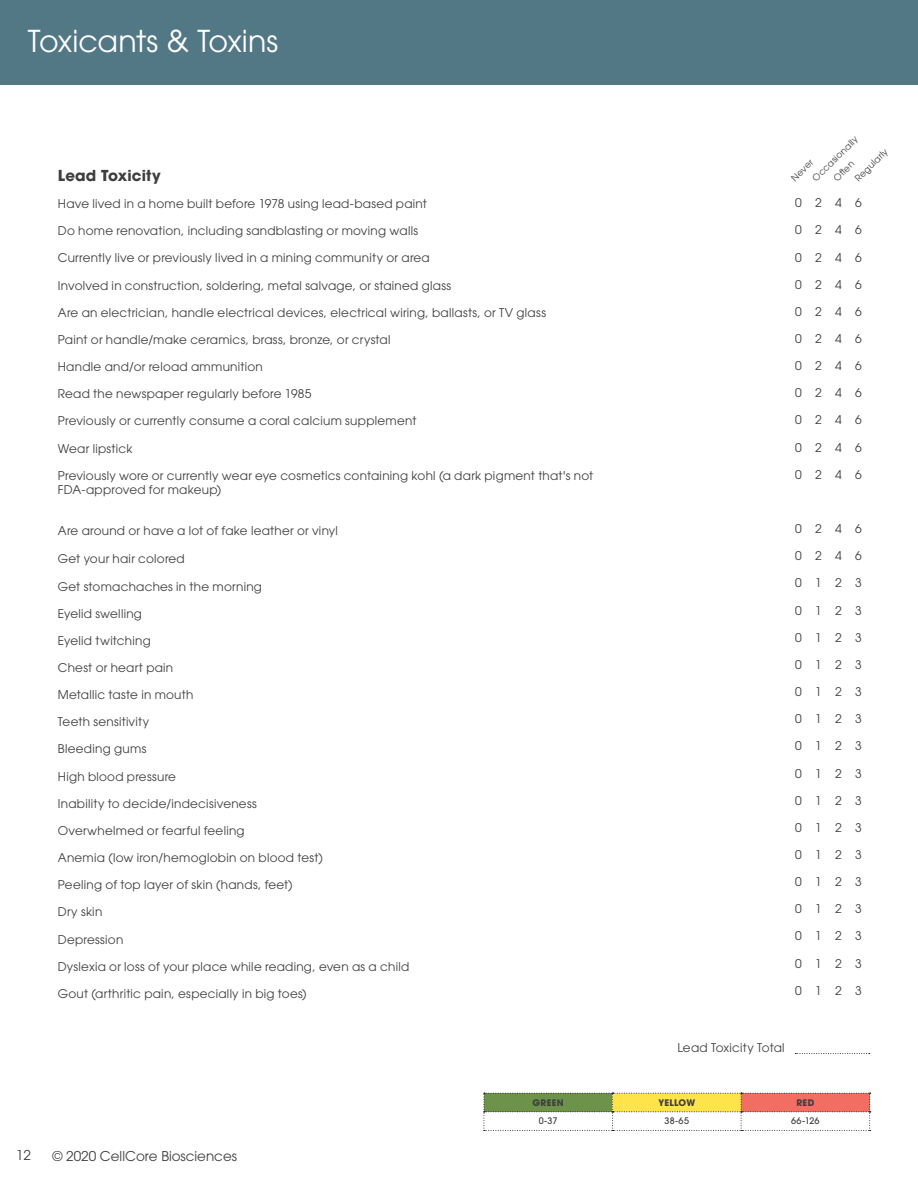
<style>
.page{position:relative;width:918px;height:1188px;background:#fff}
.page>*{position:absolute;margin:0;border:0;box-sizing:border-box;transform-origin:0 0}
.t1{font:30px "ITC Avant Garde Pro";color:#fff}
.t2{font:700 15px "ITC Avant Garde Pro";letter-spacing:.01em;color:#3e3e3f}
.t3{font:13.5px "ITC Avant Garde Pro";color:#3e3e3f}
.t4{font:12px/14.4px "ITC Avant Garde Pro";letter-spacing:.02em;color:#3e3e3f}
.t5{font:9px "ITC Avant Garde Pro";color:#3e3e3f}
.t6{font:500 9px "ITC Avant Garde Pro";letter-spacing:.015em;color:#3e3e3f}
.t7{font:700 9px "ITC Avant Garde Pro";letter-spacing:.035em;color:#3e3e3f}
</style>
<div class="page">
<div style="left:0;top:0;width:918px;height:84px;background:#537885"></div>
<svg style="left:795px;top:1053px;width:75px;height:1px"></svg>
<svg style="left:484px;top:1093px;width:387px;height:38px"></svg>
<h1 class="t1" style="left:28px;top:23px;width:252px">Toxicants &amp; Toxins</h1>
<p class="t2" style="left:58px;top:165px;width:104px">Lead Toxicity</p>
<p class="t4" style="left:58px;top:196px;width:371px">Have lived in a home built before 1978 using lead-based paint</p>
<p class="t4" style="left:58px;top:224px;width:362px">Do home renovation, including sandblasting or moving walls</p>
<p class="t4" style="left:58px;top:251px;width:373px">Currently live or previously lived in a mining community or area</p>
<p class="t4" style="left:58px;top:278px;width:395px">Involved in construction, soldering, metal salvage, or stained glass</p>
<p class="t4" style="left:58px;top:305px;width:490px">Are an electrician, handle electrical devices, electrical wiring, ballasts, or TV glass</p>
<p class="t4" style="left:58px;top:332px;width:334px">Paint or handle/make ceramics, brass, bronze, or crystal</p>
<p class="t4" style="left:58px;top:359px;width:207px">Handle and/or reload ammunition</p>
<p class="t4" style="left:58px;top:386px;width:255px">Read the newspaper regularly before 1985</p>
<p class="t4" style="left:58px;top:414px;width:360px">Previously or currently consume a coral calcium supplement</p>
<p class="t4" style="left:58px;top:441px;width:76px">Wear lipstick</p>
<p class="t4" style="left:58px;top:468px;width:537px">Previously wore or currently wear eye cosmetics containing kohl (a dark pigment that's not<br>FDA-approved for makeup)</p>
<p class="t4" style="left:58px;top:524px;width:282px">Are around or have a lot of fake leather or vinyl</p>
<p class="t4" style="left:58px;top:552px;width:128px">Get your hair colored</p>
<p class="t4" style="left:58px;top:579px;width:206px">Get stomachaches in the morning</p>
<p class="t4" style="left:58px;top:606px;width:86px">Eyelid swelling</p>
<p class="t4" style="left:58px;top:633px;width:95px">Eyelid twitching</p>
<p class="t4" style="left:58px;top:660px;width:117px">Chest or heart pain</p>
<p class="t4" style="left:58px;top:687px;width:137px">Metallic taste in mouth</p>
<p class="t4" style="left:58px;top:715px;width:93px">Teeth sensitivity</p>
<p class="t4" style="left:58px;top:742px;width:90px">Bleeding gums</p>
<p class="t4" style="left:58px;top:769px;width:120px">High blood pressure</p>
<p class="t4" style="left:58px;top:796px;width:200px">Inability to decide/indecisiveness</p>
<p class="t4" style="left:58px;top:823px;width:188px">Overwhelmed or fearful feeling</p>
<p class="t4" style="left:58px;top:850px;width:266px">Anemia (low iron/hemoglobin on blood test)</p>
<p class="t4" style="left:58px;top:877px;width:236px">Peeling of top layer of skin (hands, feet)</p>
<p class="t4" style="left:58px;top:905px;width:46px">Dry skin</p>
<p class="t4" style="left:58px;top:932px;width:67px">Depression</p>
<p class="t4" style="left:58px;top:959px;width:353px">Dyslexia or loss of your place while reading, even as a child</p>
<p class="t4" style="left:58px;top:986px;width:250px">Gout (arthritic pain, especially in big toes)</p>
<p class="t5" style="left:810px;top:176px;width:61px;rotate:-45deg">Occasionally</p>
<p class="t5" style="left:852px;top:176px;width:44px;rotate:-45deg">Regularly</p>
<p class="t5" style="left:789px;top:176px;width:28px;rotate:-45deg">Never</p>
<p class="t5" style="left:831px;top:176px;width:26px;rotate:-45deg">Oft en</p>
<p class="t4" style="left:795px;top:195px;width:68px">0 2 4 6</p>
<p class="t4" style="left:795px;top:223px;width:68px">0 2 4 6</p>
<p class="t4" style="left:795px;top:250px;width:68px">0 2 4 6</p>
<p class="t4" style="left:795px;top:277px;width:68px">0 2 4 6</p>
<p class="t4" style="left:795px;top:304px;width:68px">0 2 4 6</p>
<p class="t4" style="left:795px;top:331px;width:68px">0 2 4 6</p>
<p class="t4" style="left:795px;top:358px;width:68px">0 2 4 6</p>
<p class="t4" style="left:795px;top:386px;width:68px">0 2 4 6</p>
<p class="t4" style="left:795px;top:413px;width:68px">0 2 4 6</p>
<p class="t4" style="left:795px;top:440px;width:68px">0 2 4 6</p>
<p class="t4" style="left:795px;top:467px;width:68px">0 2 4 6</p>
<p class="t4" style="left:795px;top:521px;width:68px">0 2 4 6</p>
<p class="t4" style="left:795px;top:549px;width:68px">0 2 4 6</p>
<p class="t4" style="left:795px;top:576px;width:68px">0 1 2 3</p>
<p class="t4" style="left:795px;top:603px;width:68px">0 1 2 3</p>
<p class="t4" style="left:795px;top:630px;width:68px">0 1 2 3</p>
<p class="t4" style="left:795px;top:657px;width:68px">0 1 2 3</p>
<p class="t4" style="left:795px;top:684px;width:68px">0 1 2 3</p>
<p class="t4" style="left:795px;top:711px;width:68px">0 1 2 3</p>
<p class="t4" style="left:795px;top:739px;width:68px">0 1 2 3</p>
<p class="t4" style="left:795px;top:766px;width:68px">0 1 2 3</p>
<p class="t4" style="left:795px;top:793px;width:68px">0 1 2 3</p>
<p class="t4" style="left:795px;top:820px;width:68px">0 1 2 3</p>
<p class="t4" style="left:795px;top:847px;width:68px">0 1 2 3</p>
<p class="t4" style="left:795px;top:874px;width:68px">0 1 2 3</p>
<p class="t4" style="left:795px;top:902px;width:68px">0 1 2 3</p>
<p class="t4" style="left:795px;top:929px;width:68px">0 1 2 3</p>
<p class="t4" style="left:795px;top:956px;width:68px">0 1 2 3</p>
<p class="t4" style="left:795px;top:983px;width:68px">0 1 2 3</p>
<p class="t4" style="left:677px;top:1040px;width:109px">Lead Toxicity Total</p>
<p class="t3" style="left:16px;top:1147px;width:16px">12</p>
<p class="t3" style="left:52px;top:1148px;width:186px">© 2020 CellCore Biosciences</p>
<p class="t7" style="left:533px;top:1097px;width:33px">GREEN</p>
<p class="t7" style="left:658px;top:1097px;width:38px">YELLOW</p>
<p class="t7" style="left:796px;top:1097px;width:19px">RED</p>
<p class="t6" style="left:539px;top:1115px;width:20px">0-37</p>
<p class="t6" style="left:665px;top:1115px;width:26px">38-65</p>
<p class="t6" style="left:791px;top:1115px;width:30px">66-126</p>
</div>
